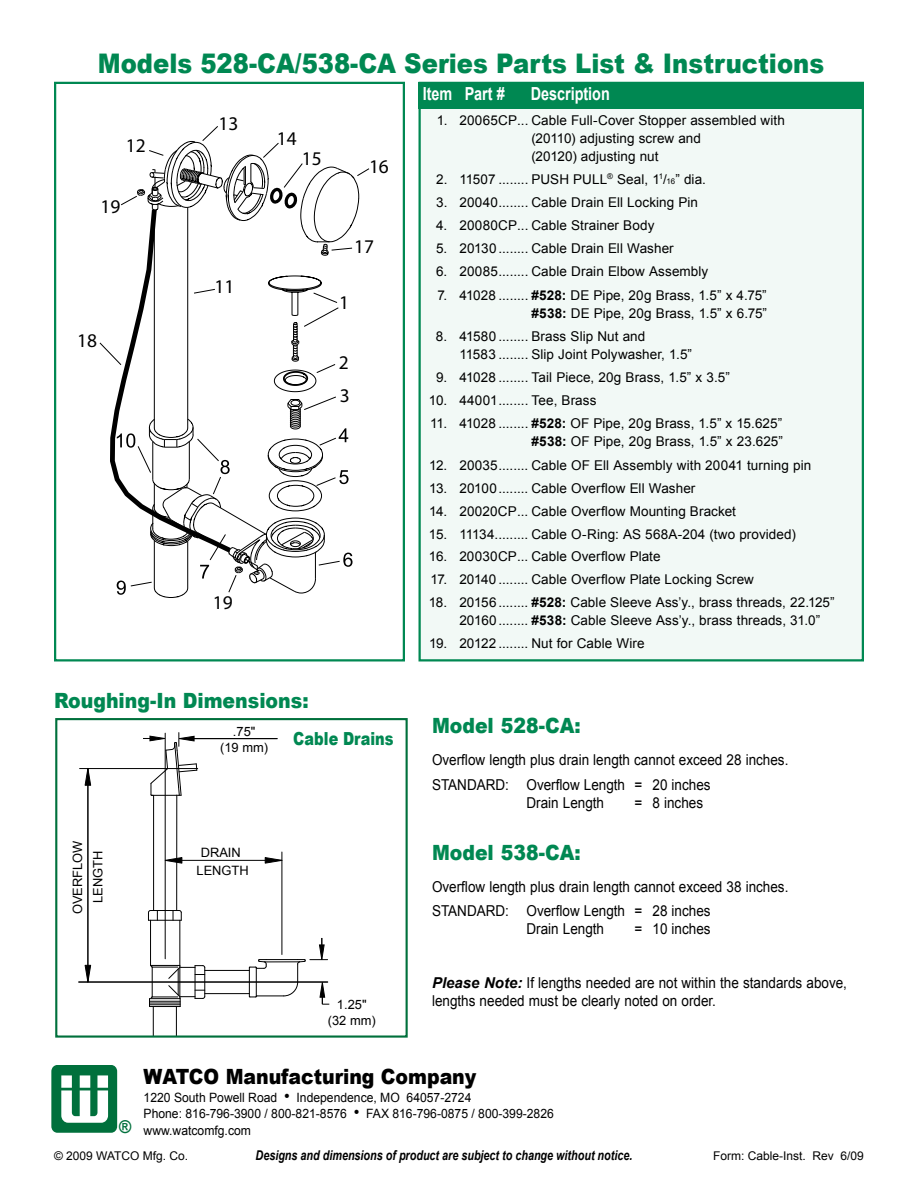
<style>
.page{position:relative;width:918px;height:1188px;background:#fff}
.page>*{position:absolute;margin:0;border:0;box-sizing:border-box;transform-origin:0 0}
.t1{font:900 27px "Arial";color:#008852;scale:.9 1}
.t2{font:900 21px "Arial";color:#008852;scale:.9 1}
.t3{font:900 21px "Arial";color:#000;scale:.9 1}
.t4{font:19.35px/33.2px "Myriad";color:#000}
.t5{font:700 18px "Arial";color:#fff;scale:.8 1}
.t6{font:900 18px "Arial";color:#008852;scale:.8 1}
.t7{font:700 17.7px "Arial";color:#00703c;scale:.93 1}
.t8{font:15px/24.8px "Arial";color:#000;scale:.9 1}
.t9{font:13.5px/18px "Arial";letter-spacing:.01em;color:#000}
.t10{font:italic 700 13.5px "Arial";color:#000;scale:.8 1}
.t11{font:12.9px/16.2px "Arial";color:#000;scale:.95 1}
.t12{font:12.9px/15.5px "Arial";color:#000;text-align:center}
.t13{font:12px "Arial";color:#000}
.s1{font-size:7.8px}
.s2{font-weight:700}
.s3{font-weight:700;font-style:italic}
.s4{font-size:17.1px}
</style>
<div class="page">
<hr style="left:80px;top:768px;width:118px;height:1px;background:#000">
<hr style="left:79px;top:982px;width:249px;height:1px;background:#000">
<svg style="left:84px;top:964px;width:8px;height:19px"></svg>
<svg style="left:84px;top:768px;width:8px;height:18px"></svg>
<hr style="left:281px;top:852px;width:1px;height:103px;background:#000">
<hr style="left:165px;top:733px;width:1px;height:226px;background:#000">
<hr style="left:176px;top:795px;width:1px;height:116px;background:#000">
<hr style="left:153px;top:795px;width:1px;height:116px;background:#000">
<hr style="left:205px;top:993px;width:44px;height:1px;background:#000">
<hr style="left:205px;top:970px;width:44px;height:1px;background:#000">
<hr style="left:176px;top:1007px;width:1px;height:30px;background:#000">
<hr style="left:153px;top:1007px;width:1px;height:30px;background:#000">
<hr style="left:148px;top:920px;width:33px;height:1px;background:#000">
<svg style="left:148px;top:910px;width:34px;height:10px"></svg>
<hr style="left:174px;top:860px;width:108px;height:1px;background:#000">
<svg style="left:164px;top:857px;width:19px;height:7px"></svg>
<svg style="left:264px;top:857px;width:19px;height:7px"></svg>
<hr style="left:87px;top:769px;width:1px;height:213px;background:#000">
<hr style="left:186px;top:738px;width:91px;height:1px;background:#000">
<hr style="left:150px;top:920px;width:1px;height:45px;background:#000">
<hr style="left:179px;top:920px;width:1px;height:45px;background:#000">
<svg style="left:149px;top:964px;width:57px;height:43px"></svg>
<svg style="left:143px;top:733px;width:55px;height:63px"></svg>
<svg style="left:249px;top:938px;width:80px;height:67px"></svg>
<div style="left:55px;top:718px;width:353px;height:320px;border:2px solid #00703c"></div>
<div style="left:418px;top:82px;width:446px;height:580px;background:#f2f9f6;border:2px solid #008852"></div>
<div style="left:419px;top:82px;width:445px;height:26px;background:#008852"></div>
<div style="left:54px;top:82px;width:351px;height:580px;border:2px solid #008852"></div>
<svg style="left:145px;top:257px;width:44px;height:19px"></svg>
<svg style="left:99px;top:276px;width:254px;height:322px"></svg>
<svg style="left:121px;top:126px;width:249px;height:131px"></svg>
<svg style="left:51px;top:1065px;width:66px;height:68px"></svg>
<h1 class="t1" style="left:98px;top:44px;width:809px">Models 528-CA/538-CA Series Parts List &amp; Instructions</h1>
<h3 class="t5" style="left:423px;top:82px;width:104px">Item Part #</h3>
<h3 class="t5" style="left:531px;top:82px;width:101px">Description</h3>
<p class="t9" style="left:531px;top:111px;width:255px;text-indent:-95px">1. 20065CP... Cable Full-Cover Stopper assembled with (20110) adjusting screw and<br>(20120) adjusting nut</p>
<p class="t9" style="left:436px;top:170px;width:271px">2. 11507 ........ PUSH PULL<sup>®</sup> Seal, 1<sup>1</sup>/<span class="s1">16</span>” dia.</p>
<p class="t9" style="left:436px;top:193px;width:264px">3. 20040........ Cable Drain Ell Locking Pin</p>
<p class="t9" style="left:436px;top:217px;width:220px">4. 20080CP... Cable Strainer Body</p>
<p class="t9" style="left:436px;top:240px;width:239px">5. 20130........ Cable Drain Ell Washer</p>
<p class="t9" style="left:436px;top:263px;width:274px">6. 20085........ Cable Drain Elbow Assembly</p>
<p class="t9" style="left:437px;top:286px;width:331px;text-align:right">7. 41028 ........ <span class="s2">#528:</span> DE Pipe, 20g Brass, 1.5” x 4.75” <span class="s2">#538:</span> DE Pipe, 20g Brass, 1.5” x 6.75”</p>
<p class="t9" style="left:459px;top:327px;width:234px;text-indent:-23px">8. 41580 ........ Brass Slip Nut and<br>11583 ........ Slip Joint Polywasher, 1.5”</p>
<p class="t9" style="left:436px;top:368px;width:295px">9. 41028 ........ Tail Piece, 20g Brass, 1.5” x 3.5”</p>
<p class="t9" style="left:429px;top:392px;width:169px">10. 44001........ Tee, Brass</p>
<p class="t9" style="left:430px;top:415px;width:354px;text-align:right">11. 41028 ........ <span class="s2">#528:</span> OF Pipe, 20g Brass, 1.5” x 15.625” <span class="s2">#538:</span> OF Pipe, 20g Brass, 1.5” x 23.625”</p>
<p class="t9" style="left:429px;top:456px;width:384px">12. 20035........ Cable OF Ell Assembly with 20041 turning pin</p>
<p class="t9" style="left:429px;top:479px;width:268px">13. 20100........ Cable Overflow Ell Washer</p>
<p class="t9" style="left:429px;top:502px;width:308px">14. 20020CP... Cable Overflow Mounting Bracket</p>
<p class="t9" style="left:429px;top:525px;width:369px">15. 11134......... Cable O-Ring: AS 568A-204 (two provided)</p>
<p class="t9" style="left:429px;top:548px;width:233px">16. 20030CP... Cable Overflow Plate</p>
<p class="t9" style="left:431px;top:571px;width:325px">17. 20140 ........ Cable Overflow Plate Locking Screw</p>
<p class="t9" style="left:459px;top:594px;width:377px;text-indent:-31px">18. 20156........ <span class="s2">#528:</span> Cable Sleeve Ass’y., brass threads, 22.125”<br>20160........ <span class="s2">#538:</span> Cable Sleeve Ass’y., brass threads, 31.0”</p>
<p class="t9" style="left:429px;top:634px;width:217px">19. 20122 ........ Nut for Cable Wire</p>
<h3 class="t4" style="left:218px;top:107px;width:21px">13</h3>
<h3 class="t4" style="left:277px;top:123px;width:21px">14</h3>
<h3 class="t4" style="left:126px;top:130px;width:21px">12</h3>
<h3 class="t4" style="left:302px;top:143px;width:21px">15</h3>
<h3 class="t4" style="left:369px;top:150px;width:21px">16</h3>
<h3 class="t4" style="left:100px;top:191px;width:21px">19</h3>
<h3 class="t4" style="left:354px;top:230px;width:21px">17</h3>
<h3 class="t4" style="left:215px;top:271px;width:21px">11</h3>
<h3 class="t4" style="left:339px;top:287px;width:11px">1</h3>
<h3 class="t4" style="left:77px;top:325px;width:21px">18</h3>
<h3 class="t4" style="left:339px;top:346px;width:13px">2<br>3</h3>
<h3 class="t4" style="left:213px;top:587px;width:21px">19</h3>
<h2 class="t2" style="left:54px;top:686px;width:284px">Roughing-In Dimensions:</h2>
<h3 class="t6" style="left:293px;top:726px;width:127px">Cable Drains</h3>
<p class="t12" style="left:220px;top:724px;width:49px">.75"<br>(19 mm)</p>
<p class="t12" style="left:70px;top:914px;width:75px;rotate:-90deg">OVERFLOW</p>
<p class="t12" style="left:90px;top:903px;width:54px;rotate:-90deg">LENGTH</p>
<p class="t12" style="left:201px;top:845px;width:42px">DRAIN</p>
<p class="t12" style="left:197px;top:863px;width:54px">LENGTH</p>
<p class="t12" style="left:328px;top:997px;width:49px">1.25" (32 mm)</p>
<h2 class="t2" style="left:432px;top:711px;width:167px">Model 528-CA:</h2>
<p class="t8" style="left:432px;top:747px;width:398px">Overflow length plus drain length cannot exceed 28 inches.<br>STANDARD: Overflow Length = 20 inches</p>
<p class="t8" style="left:526px;top:790px;width:88px">Drain Length</p>
<p class="t8" style="left:634px;top:790px;width:78px">= 8 inches</p>
<h2 class="t2" style="left:432px;top:837px;width:167px">Model 538-CA:</h2>
<p class="t8" style="left:432px;top:874px;width:398px">Overflow length plus drain length cannot exceed 38 inches.<br>STANDARD: Overflow Length = 28 inches</p>
<p class="t8" style="left:526px;top:917px;width:88px">Drain Length</p>
<p class="t8" style="left:634px;top:917px;width:86px">= 10 inches</p>
<p class="t8" style="left:432px;top:974px;width:463px;line-height:18px"><span class="s3">Please Note:</span> If lengths needed are not within the standards above, lengths needed must be clearly noted on order.</p>
<h3 class="t7" style="left:119px;top:1115px;width:15px">®</h3>
<h2 class="t3" style="left:144px;top:1061px;width:371px">WATCO Manufacturing Company</h2>
<p class="t11" style="left:144px;top:1090px;width:433px">1220 South Powell Road <span class="s4">•</span> Independence, MO 64057-2724<br>Phone: 816-796-3900 / 800-821-8576 <span class="s4">•</span> FAX 816-796-0875 / 800-399-2826 www.watcomfg.com</p>
<p class="t13" style="left:54px;top:1148px;width:136px">© 2009 WATCO Mfg. Co.</p>
<p class="t10" style="left:256px;top:1146px;width:473px">Designs and dimensions of product are subject to change without notice.</p>
<p class="t13" style="left:713px;top:1148px;width:152px">Form: Cable-Inst. Rev 6/09</p>
</div>
